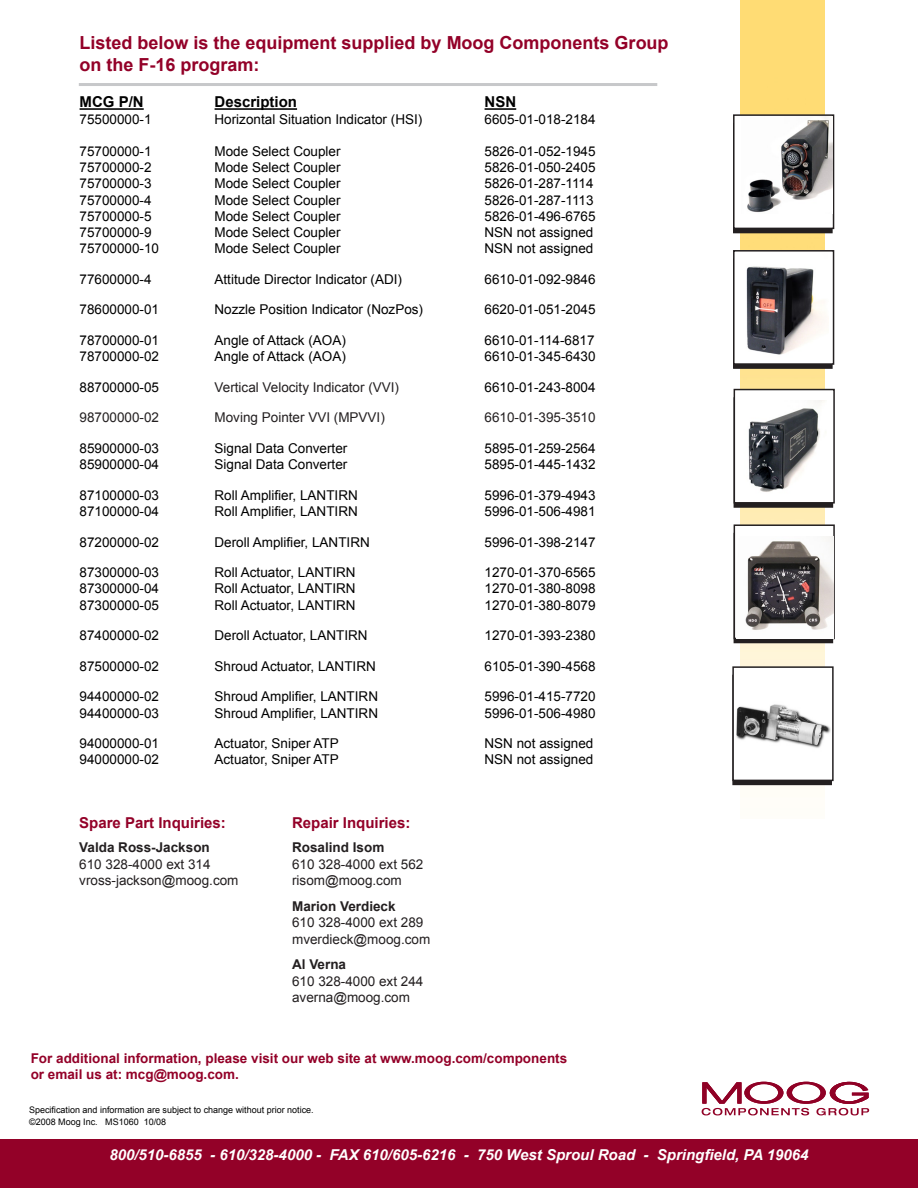
<style>
.page{position:relative;width:918px;height:1188px;background:#fff}
.page>*{position:absolute;margin:0;border:0;box-sizing:border-box;transform-origin:0 0}
.t1{font:700 18px/22.5px "Arial";color:#930128}
.t2{font:italic 700 15px "Arial";color:#fff}
.t3{font:700 15px "Arial";color:#930128}
.t4{font:700 15px "Arial";color:#000}
.t5{font:13.5px "Arial";color:#000}
.t6{font:13.5px "Arial";color:#231f20}
.t7{font:700 13.5px "Arial";color:#930128}
.t8{font:700 13.5px "Arial";color:#231f20}
.t9{font:9px "Arial";color:#000}
</style>
<div class="page">
<img style="left:740px;top:0;width:85px;height:786px">
<div style="left:0;top:1140px;width:918px;height:48px;background:#930128"></div>
<hr style="left:79px;top:83px;width:578px;height:3px;background:#c7c8ca">
<svg style="left:702px;top:1082px;width:167px;height:33px"></svg>
<hr style="left:80px;top:108px;width:64px;height:2px;background:#000">
<hr style="left:215px;top:108px;width:82px;height:2px;background:#000">
<hr style="left:485px;top:108px;width:31px;height:2px;background:#000">
<div style="left:733px;top:123px;width:100px;height:110px;border:2px solid #231f20"></div>
<div style="left:734px;top:115px;width:100px;height:113px;background:#fff"></div>
<div style="left:733px;top:114px;width:101px;height:115px;border:2px solid #231f20"></div>
<div style="left:733px;top:258px;width:100px;height:111px;border:2px solid #231f20"></div>
<div style="left:734px;top:251px;width:100px;height:113px;background:#fff"></div>
<div style="left:733px;top:250px;width:101px;height:115px;border:2px solid #231f20"></div>
<div style="left:734px;top:397px;width:99px;height:111px;border:2px solid #231f20"></div>
<div style="left:734px;top:390px;width:100px;height:113px;background:#fff"></div>
<div style="left:734px;top:389px;width:101px;height:115px;border:2px solid #231f20"></div>
<div style="left:734px;top:533px;width:99px;height:110px;border:2px solid #231f20"></div>
<div style="left:734px;top:525px;width:100px;height:113px;background:#fff"></div>
<div style="left:734px;top:524px;width:101px;height:115px;border:2px solid #231f20"></div>
<img style="left:747px;top:117px;width:86px;height:97px">
<img style="left:746px;top:266px;width:79px;height:89px">
<img style="left:748px;top:400px;width:77px;height:92px">
<div style="left:732px;top:675px;width:100px;height:110px;border:2px solid #231f20"></div>
<div style="left:733px;top:667px;width:100px;height:113px;background:#fff"></div>
<div style="left:732px;top:666px;width:102px;height:115px;border:2px solid #231f20"></div>
<img style="left:737px;top:536px;width:96px;height:103px">
<img style="left:736px;top:704px;width:95px;height:44px">
<p class="t1" style="left:80px;top:32px;width:591px">Listed below is the equipment supplied by Moog Components Group on the F-16 program:</p>
<p class="t4" style="left:80px;top:92px;width:66px">MCG P/N</p>
<p class="t4" style="left:215px;top:92px;width:84px">Description</p>
<p class="t4" style="left:485px;top:92px;width:33px">NSN</p>
<p class="t5" style="left:80px;top:110px;width:74px">75500000-1</p>
<p class="t5" style="left:215px;top:110px;width:209px">Horizontal Situation Indicator (HSI)</p>
<p class="t5" style="left:485px;top:110px;width:113px">6605-01-018-2184</p>
<p class="t5" style="left:80px;top:142px;width:74px">75700000-1</p>
<p class="t5" style="left:215px;top:142px;width:128px">Mode Select Coupler</p>
<p class="t5" style="left:485px;top:142px;width:113px">5826-01-052-1945</p>
<p class="t5" style="left:80px;top:159px;width:74px">75700000-2</p>
<p class="t5" style="left:215px;top:159px;width:128px">Mode Select Coupler</p>
<p class="t5" style="left:485px;top:159px;width:113px">5826-01-050-2405</p>
<p class="t5" style="left:80px;top:175px;width:74px">75700000-3</p>
<p class="t5" style="left:215px;top:175px;width:128px">Mode Select Coupler</p>
<p class="t5" style="left:485px;top:175px;width:111px">5826-01-287-1114</p>
<p class="t5" style="left:80px;top:191px;width:74px">75700000-4</p>
<p class="t5" style="left:215px;top:191px;width:128px">Mode Select Coupler</p>
<p class="t5" style="left:485px;top:191px;width:111px">5826-01-287-1113</p>
<p class="t5" style="left:80px;top:207px;width:74px">75700000-5</p>
<p class="t5" style="left:215px;top:207px;width:128px">Mode Select Coupler</p>
<p class="t5" style="left:485px;top:207px;width:113px">5826-01-496-6765</p>
<p class="t5" style="left:80px;top:223px;width:74px">75700000-9</p>
<p class="t5" style="left:215px;top:223px;width:128px">Mode Select Coupler</p>
<p class="t5" style="left:485px;top:223px;width:110px">NSN not assigned</p>
<p class="t5" style="left:80px;top:240px;width:81px">75700000-10</p>
<p class="t5" style="left:215px;top:240px;width:128px">Mode Select Coupler</p>
<p class="t5" style="left:485px;top:240px;width:110px">NSN not assigned</p>
<p class="t5" style="left:80px;top:270px;width:74px">77600000-4</p>
<p class="t5" style="left:215px;top:270px;width:189px">Attitude Director Indicator (ADI)</p>
<p class="t5" style="left:485px;top:270px;width:113px">6610-01-092-9846</p>
<p class="t5" style="left:80px;top:301px;width:81px">78600000-01</p>
<p class="t5" style="left:215px;top:301px;width:210px">Nozzle Position Indicator (NozPos)</p>
<p class="t5" style="left:485px;top:301px;width:113px">6620-01-051-2045</p>
<p class="t5" style="left:80px;top:331px;width:81px">78700000-01</p>
<p class="t5" style="left:215px;top:331px;width:133px">Angle of Attack (AOA)</p>
<p class="t5" style="left:485px;top:331px;width:112px">6610-01-114-6817</p>
<p class="t5" style="left:80px;top:348px;width:81px">78700000-02</p>
<p class="t5" style="left:215px;top:348px;width:133px">Angle of Attack (AOA)</p>
<p class="t5" style="left:485px;top:348px;width:113px">6610-01-345-6430</p>
<p class="t5" style="left:80px;top:378px;width:81px">88700000-05</p>
<p class="t6" style="left:215px;top:378px;width:186px">Vertical Velocity Indicator (VVI)</p>
<p class="t5" style="left:485px;top:378px;width:113px">6610-01-243-8004</p>
<p class="t6" style="left:80px;top:409px;width:81px">98700000-02</p>
<p class="t6" style="left:215px;top:409px;width:172px">Moving Pointer VVI (MPVVI)</p>
<p class="t6" style="left:485px;top:409px;width:113px">6610-01-395-3510</p>
<p class="t5" style="left:80px;top:439px;width:81px">85900000-03</p>
<p class="t5" style="left:215px;top:439px;width:134px">Signal Data Converter</p>
<p class="t5" style="left:485px;top:439px;width:113px">5895-01-259-2564</p>
<p class="t5" style="left:80px;top:456px;width:81px">85900000-04</p>
<p class="t5" style="left:215px;top:456px;width:134px">Signal Data Converter</p>
<p class="t5" style="left:485px;top:456px;width:113px">5895-01-445-1432</p>
<p class="t5" style="left:80px;top:486px;width:81px">87100000-03</p>
<p class="t5" style="left:215px;top:486px;width:145px">Roll Amplifier, LANTIRN</p>
<p class="t5" style="left:485px;top:486px;width:113px">5996-01-379-4943</p>
<p class="t5" style="left:80px;top:502px;width:81px">87100000-04</p>
<p class="t5" style="left:215px;top:502px;width:145px">Roll Amplifier, LANTIRN</p>
<p class="t5" style="left:485px;top:502px;width:113px">5996-01-506-4981</p>
<p class="t5" style="left:80px;top:533px;width:81px">87200000-02</p>
<p class="t5" style="left:215px;top:533px;width:157px">Deroll Amplifier, LANTIRN</p>
<p class="t5" style="left:485px;top:533px;width:113px">5996-01-398-2147</p>
<p class="t5" style="left:80px;top:564px;width:81px">87300000-03</p>
<p class="t5" style="left:215px;top:564px;width:143px">Roll Actuator, LANTIRN</p>
<p class="t5" style="left:485px;top:564px;width:113px">1270-01-370-6565</p>
<p class="t5" style="left:80px;top:580px;width:81px">87300000-04</p>
<p class="t5" style="left:215px;top:580px;width:143px">Roll Actuator, LANTIRN</p>
<p class="t5" style="left:485px;top:580px;width:113px">1270-01-380-8098</p>
<p class="t5" style="left:80px;top:596px;width:81px">87300000-05</p>
<p class="t5" style="left:215px;top:596px;width:143px">Roll Actuator, LANTIRN</p>
<p class="t5" style="left:485px;top:596px;width:113px">1270-01-380-8079</p>
<p class="t5" style="left:80px;top:627px;width:81px">87400000-02</p>
<p class="t5" style="left:215px;top:627px;width:155px">Deroll Actuator, LANTIRN</p>
<p class="t5" style="left:485px;top:627px;width:113px">1270-01-393-2380</p>
<p class="t5" style="left:80px;top:657px;width:81px">87500000-02</p>
<p class="t5" style="left:215px;top:657px;width:163px">Shroud Actuator, LANTIRN</p>
<p class="t5" style="left:485px;top:657px;width:113px">6105-01-390-4568</p>
<p class="t5" style="left:80px;top:688px;width:81px">94400000-02</p>
<p class="t5" style="left:215px;top:688px;width:165px">Shroud Amplifier, LANTIRN</p>
<p class="t5" style="left:485px;top:688px;width:113px">5996-01-415-7720</p>
<p class="t5" style="left:80px;top:704px;width:81px">94400000-03</p>
<p class="t5" style="left:215px;top:704px;width:165px">Shroud Amplifier, LANTIRN</p>
<p class="t5" style="left:485px;top:704px;width:113px">5996-01-506-4980</p>
<p class="t5" style="left:80px;top:735px;width:81px">94000000-01</p>
<p class="t5" style="left:215px;top:735px;width:126px">Actuator, Sniper ATP</p>
<p class="t5" style="left:485px;top:735px;width:110px">NSN not assigned</p>
<p class="t5" style="left:80px;top:751px;width:81px">94000000-02</p>
<p class="t5" style="left:215px;top:751px;width:126px">Actuator, Sniper ATP</p>
<p class="t5" style="left:485px;top:751px;width:110px">NSN not assigned</p>
<p class="t3" style="left:79px;top:813px;width:148px">Spare Part Inquiries:</p>
<p class="t8" style="left:79px;top:839px;width:132px">Valda Ross-Jackson</p>
<p class="t6" style="left:79px;top:855px;width:133px">610 328-4000 ext 314</p>
<p class="t6" style="left:79px;top:872px;width:161px">vross-jackson@moog.com</p>
<p class="t3" style="left:292px;top:813px;width:120px">Repair Inquiries:</p>
<p class="t8" style="left:292px;top:839px;width:94px">Rosalind Isom</p>
<p class="t6" style="left:292px;top:855px;width:133px">610 328-4000 ext 562</p>
<p class="t6" style="left:292px;top:872px;width:111px">risom@moog.com</p>
<p class="t8" style="left:292px;top:897px;width:105px">Marion Verdieck</p>
<p class="t6" style="left:292px;top:914px;width:133px">610 328-4000 ext 289</p>
<p class="t6" style="left:292px;top:930px;width:140px">mverdieck@moog.com</p>
<p class="t8" style="left:292px;top:956px;width:56px">Al Verna</p>
<p class="t6" style="left:292px;top:972px;width:133px">610 328-4000 ext 244</p>
<p class="t6" style="left:292px;top:989px;width:119px">averna@moog.com</p>
<p class="t7" style="left:31px;top:1049px;width:538px">For additional information, please visit our web site at www.moog.com/components</p>
<p class="t7" style="left:31px;top:1065px;width:210px">or email us at: mcg@moog.com.</p>
<p class="t9" style="left:29px;top:1104px;width:286px">Specification and information are subject to change without prior notice.</p>
<p class="t9" style="left:29px;top:1116px;width:139px">©2008 Moog Inc. MS1060 10/08</p>
<p class="t2" style="left:109px;top:1145px;width:701px">800/510-6855 - 610/328-4000 - FAX 610/605-6216 - 750 West Sproul Road - Springfield, PA 19064</p>
</div>
